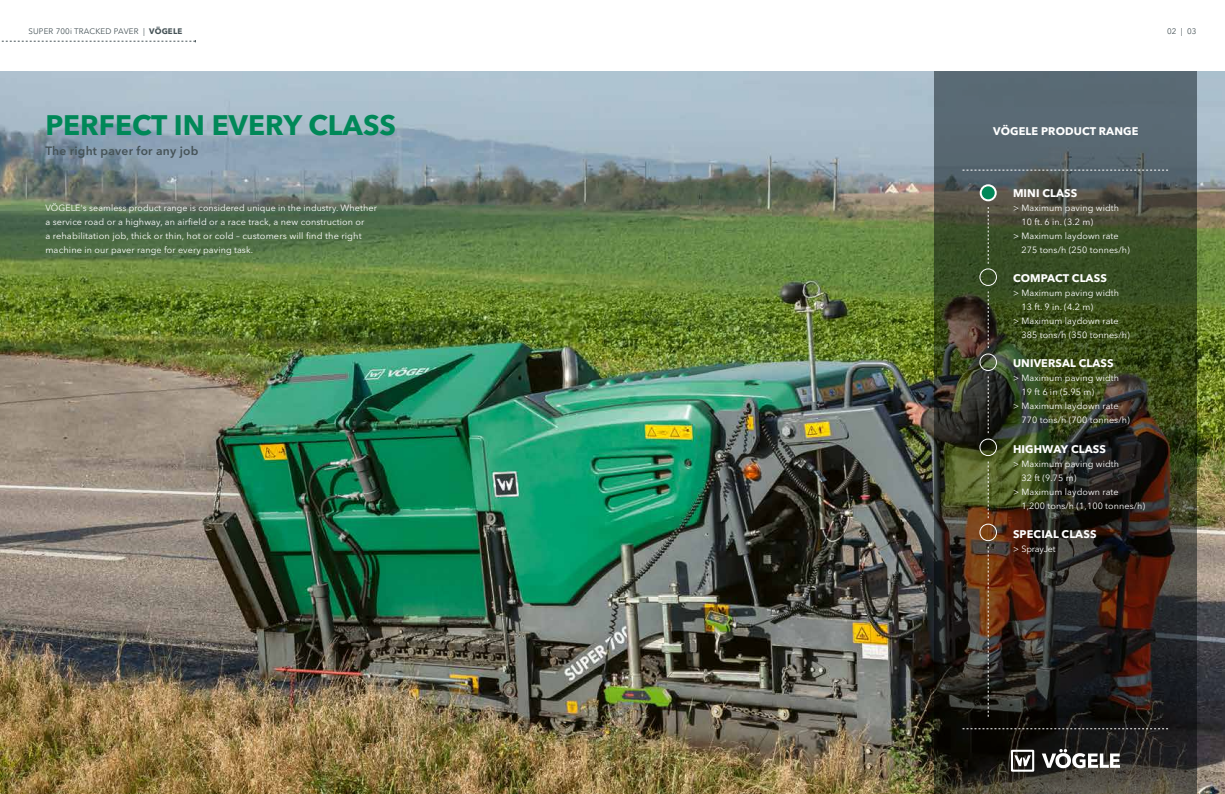
<style>
.page{position:relative;width:1225px;height:794px;background:#fff}
.page>*{position:absolute;margin:0;border:0;box-sizing:border-box;transform-origin:0 0}
.t1{font:700 28px "Avenir Next LT Pro";color:#008858}
.t2{font:600 12px "Avenir Next LT Pro";letter-spacing:.02em;color:#455256}
.t3{font:700 11px "Avenir Next LT Pro";letter-spacing:.01em;color:#fff}
.t4{font:9px/14px "Avenir Next LT Pro";letter-spacing:.01em;color:#fff}
.t5{font:9px "Avenir Next LT Pro";letter-spacing:-.02em;color:#fff}
.t6{font:8px "Avenir Next LT Pro";letter-spacing:.02em;color:#455256}
.s1{font-weight:700}
</style>
<div class="page">
<img style="left:0;top:72px;width:1225px;height:722px">
<img style="left:934px;top:71px;width:262px;height:723px">
<svg style="left:962px;top:170px;width:206px;height:1px"></svg>
<svg style="left:962px;top:728px;width:206px;height:1px"></svg>
<div style="left:979px;top:269px;width:17px;height:17px;border:1px solid #fff;border-radius:50%"></div>
<div style="left:979px;top:354px;width:17px;height:17px;border:1px solid #fff;border-radius:50%"></div>
<svg style="left:988px;top:291px;width:1px;height:57px"></svg>
<div style="left:980px;top:185px;width:15px;height:15px;background:#008858;border-radius:50%"></div>
<div style="left:979px;top:184px;width:17px;height:17px;border:2px solid #fff;border-radius:50%"></div>
<svg style="left:988px;top:207px;width:1px;height:57px"></svg>
<svg style="left:988px;top:376px;width:1px;height:57px"></svg>
<svg style="left:988px;top:461px;width:1px;height:57px"></svg>
<svg style="left:988px;top:546px;width:1px;height:170px"></svg>
<div style="left:979px;top:439px;width:17px;height:17px;border:1px solid #fff;border-radius:50%"></div>
<div style="left:979px;top:524px;width:17px;height:17px;border:1px solid #fff;border-radius:50%"></div>
<svg style="left:1041px;top:749px;width:79px;height:19px"></svg>
<svg style="left:1011px;top:749px;width:23px;height:22px"></svg>
<svg style="left:1px;top:40px;width:195px;height:2px"></svg>
<p class="t6" style="left:28px;top:27px;width:155px">SUPER 700i TRACKED PAVER | <span class="s1">VÖGELE</span></p>
<p class="t6" style="left:1167px;top:27px;width:31px">02 | 03</p>
<h1 class="t1" style="left:45px;top:108px;width:352px">PERFECT IN EVERY CLASS</h1>
<h2 class="t2" style="left:45px;top:143px;width:155px">The right paver for any job</h2>
<p class="t4" style="left:45px;top:201px;width:333px">VÖGELE's seamless product range is considered unique in the industry. Whether a service road or a highway, an airfield or a race track, a new construction or<br>a rehabilitation job, thick or thin, hot or cold – customers will find the right machine in our paver range for every paving task.</p>
<p class="t3" style="left:993px;top:125px;width:147px">VÖGELE PRODUCT RANGE</p>
<p class="t3" style="left:1013px;top:186px;width:66px">MINI CLASS</p>
<p class="t4" style="left:1013px;top:200px;width:108px">&gt; Maximum paving width</p>
<p class="t4" style="left:1021px;top:214px;width:73px">10 ft. 6 in. (3.2 m)</p>
<p class="t4" style="left:1013px;top:228px;width:107px">&gt; Maximum laydown rate</p>
<p class="t4" style="left:1021px;top:242px;width:110px">275 tons/h (250 tonnes/h)</p>
<p class="t3" style="left:1013px;top:271px;width:95px">COMPACT CLASS</p>
<p class="t4" style="left:1013px;top:286px;width:108px">&gt; Maximum paving width</p>
<p class="t4" style="left:1021px;top:300px;width:73px">13 ft. 9 in. (4.2 m)</p>
<p class="t4" style="left:1013px;top:314px;width:107px">&gt; Maximum laydown rate</p>
<p class="t4" style="left:1021px;top:328px;width:110px">385 tons/h (350 tonnes/h)</p>
<p class="t3" style="left:1013px;top:357px;width:102px">UNIVERSAL CLASS</p>
<p class="t4" style="left:1013px;top:371px;width:108px">&gt; Maximum paving width</p>
<p class="t4" style="left:1021px;top:385px;width:74px">19 ft 6 in (5.95 m)</p>
<p class="t4" style="left:1013px;top:399px;width:107px">&gt; Maximum laydown rate</p>
<p class="t4" style="left:1021px;top:413px;width:110px">770 tons/h (700 tonnes/h)</p>
<p class="t3" style="left:1013px;top:442px;width:94px">HIGHWAY CLASS</p>
<p class="t4" style="left:1013px;top:456px;width:108px">&gt; Maximum paving width</p>
<p class="t4" style="left:1021px;top:470px;width:57px">32 ft (9.75 m)</p>
<p class="t4" style="left:1013px;top:484px;width:107px">&gt; Maximum laydown rate</p>
<p class="t4" style="left:1021px;top:498px;width:125px">1,200 tons/h (1,100 tonnes/h)</p>
<p class="t3" style="left:1013px;top:527px;width:85px">SPECIAL CLASS</p>
<p class="t5" style="left:1013px;top:543px;width:44px">&gt; SprayJet</p>
</div>
